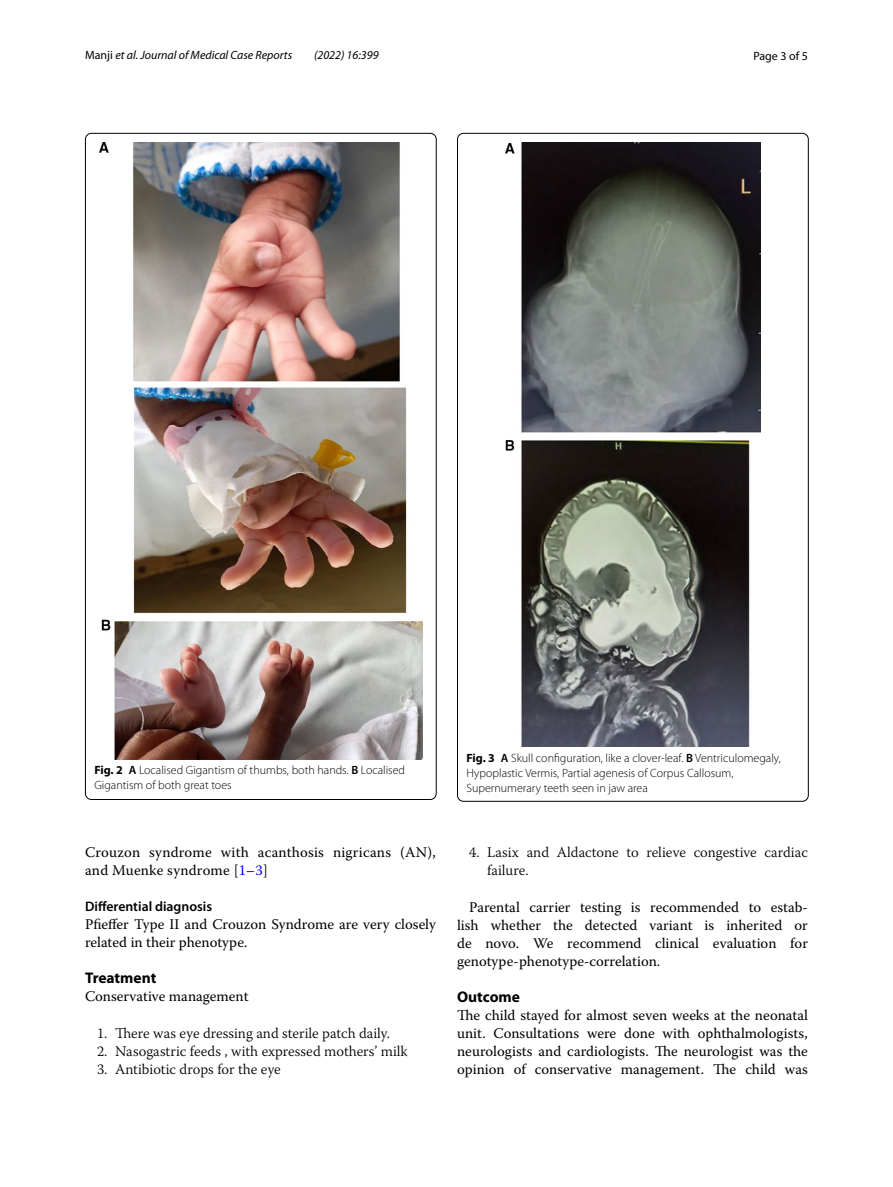
<style>
.page{position:relative;width:893px;height:1187px;background:#fff}
.page>*{position:absolute;margin:0;border:0;box-sizing:border-box;transform-origin:0 0}
.t1{font:700 15.45px "Myriad Pro";color:#000}
.t2{font:14.7px/18px "Warnock Pro";color:#000}
.t3{font:300 14.7px/18px "Warnock Pro";color:#000}
.t4{font:600 13.8px "Myriad Pro";color:#000}
.t5{font:300 12px/15px "Myriad Pro";color:#000}
.t6{font:italic 12px "Myriad Pro";color:#000}
.t7{font:12px "Myriad Pro";color:#000}
.s1{font-style:normal}
.s2{font-weight:700}
.s3{font-weight:600}
.s4{color:#00f}
</style>
<div class="page">
<img style="left:99px;top:142px;width:323px;height:617px">
<img style="left:505px;top:142px;width:255px;height:604px">
<p class="t6" style="left:85px;top:48px;width:209px"><span class="s1">Manji</span> et al. Journal of Medical Case Reports</p>
<p class="t6" style="left:314px;top:48px;width:66px">(2022) 16:399</p>
<p class="t7" style="left:753px;top:48px;width:56px">Page 3 of 5</p>
<p class="t5" style="left:94px;top:762px;width:312px"><span class="s2">Fig. 2</span> <span class="s3">A</span> Localised Gigantism of thumbs, both hands. <span class="s3">B</span> Localised<br>Gigantism of both great toes</p>
<p class="t2" style="left:85px;top:842px;width:352px">Crouzon syndrome with acanthosis nigricans (AN), and Muenke syndrome [<span class="s4">1</span>–<span class="s4">3</span>]</p>
<p class="t4" style="left:85px;top:897px;width:129px">Differential diagnosis</p>
<p class="t2" style="left:85px;top:914px;width:352px">Pfieffer Type II and Crouzon Syndrome are very closely related in their phenotype.</p>
<p class="t1" style="left:85px;top:967px;width:73px">Treatment</p>
<p class="t2" style="left:85px;top:986px;width:165px">Conservative management</p>
<p class="t3" style="left:97px;top:1023px;width:294px">1. There was eye dressing and sterile patch daily.</p>
<p class="t3" style="left:97px;top:1041px;width:312px">2. Nasogastric feeds , with expressed mothers’ milk</p>
<p class="t3" style="left:97px;top:1059px;width:185px">3. Antibiotic drops for the eye</p>
<p class="t5" style="left:466px;top:750px;width:316px"><span class="s2">Fig. 3</span> <span class="s3">A</span> Skull configuration, like a clover-leaf. <span class="s3">B</span> Ventriculomegaly,<br>Hypoplastic Vermis, Partial agenesis of Corpus Callosum,<br>Supernumerary teeth seen in jaw area</p>
<p class="t3" style="left:487px;top:842px;width:322px;text-indent:-18px">4. Lasix and Aldactone to relieve congestive cardiac failure.</p>
<p class="t2" style="left:457px;top:897px;width:352px;text-align:justify;text-indent:12px">Parental carrier testing is recommended to estab&shy;lish whether the detected variant is inherited or de novo. We recommend clinical evaluation for genotype-phenotype-correlation.</p>
<p class="t1" style="left:457px;top:986px;width:64px">Outcome</p>
<p class="t2" style="left:457px;top:1005px;width:352px;text-align:justify">The child stayed for almost seven weeks at the neonatal unit. Consultations were done with ophthalmologists, neurologists and cardiologists. The neurologist was the opinion of conservative management. The child was</p>
</div>
